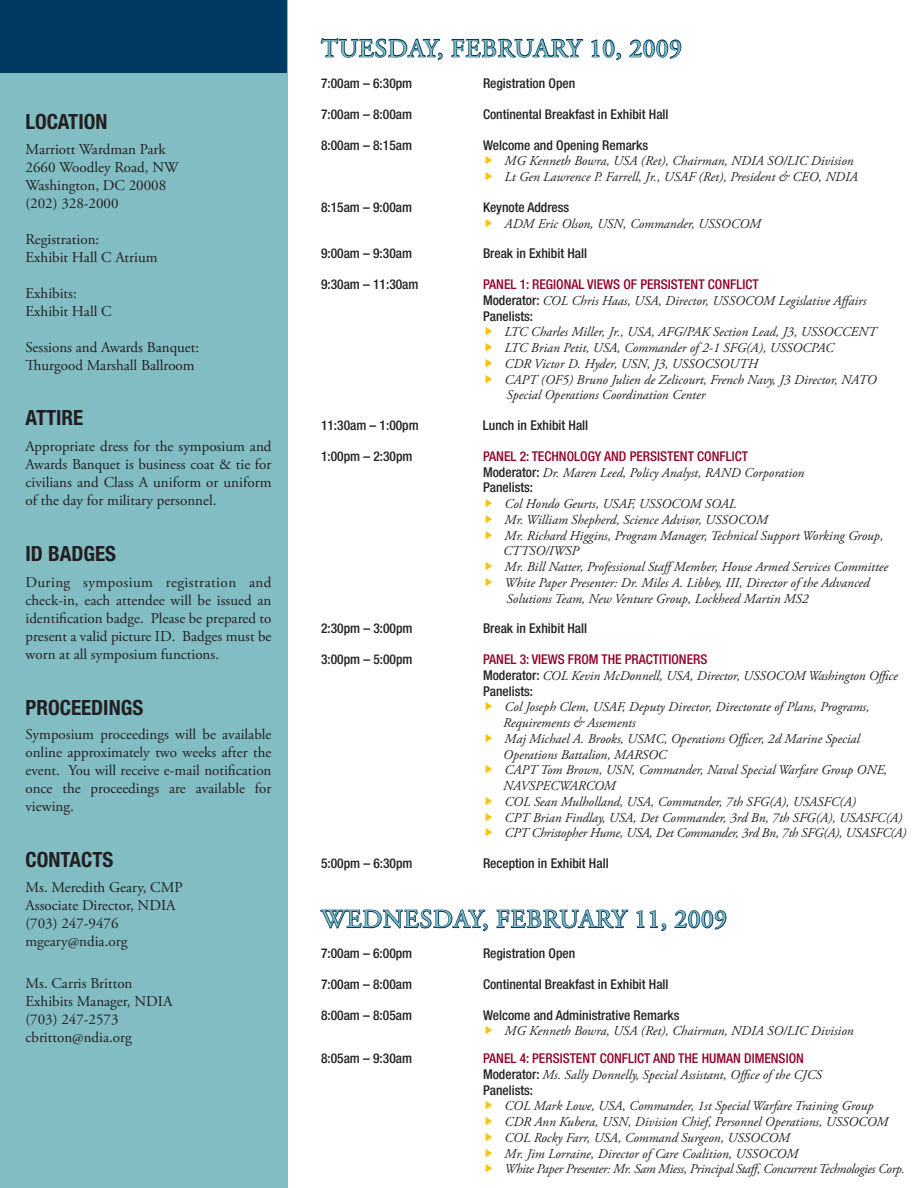
<style>
.page{position:relative;width:918px;height:1188px;background:#fff}
.page>*{position:absolute;margin:0;border:0;box-sizing:border-box;transform-origin:0 0}
.t1{font:25.5px "Adobe Garamond Pro";letter-spacing:.035em;color:#82bdc4}
.t2{font:700 condensed 21px "Helvetica Neue LT Std";color:#231f20}
.t3{font:15px/18px "Adobe Garamond Pro";color:#231f20}
.t4{font:italic 13.5px/15.8px "Adobe Garamond Pro";color:#231f20}
.t5{font:500 condensed 13.5px "Helvetica Neue LT Std";color:#231f20}
.t6{font:500 condensed 13.5px "Helvetica Neue LT Std";color:#930128}
.t7{font:italic 13.5px "Adobe Garamond Pro";letter-spacing:-.025em;color:#231f20}
.s1{font-family:"Helvetica Neue LT Std";font-weight:500;font-style:normal;font-stretch:condensed}
</style>
<div class="page">
<svg style="left:320px;top:38px;width:123px;height:23px"></svg>
<svg style="left:451px;top:38px;width:133px;height:20px"></svg>
<svg style="left:591px;top:39px;width:31px;height:22px"></svg>
<svg style="left:629px;top:39px;width:53px;height:20px"></svg>
<svg style="left:320px;top:909px;width:168px;height:23px"></svg>
<svg style="left:496px;top:909px;width:133px;height:20px"></svg>
<svg style="left:636px;top:910px;width:31px;height:22px"></svg>
<svg style="left:674px;top:910px;width:53px;height:20px"></svg>
<div style="left:0;top:0;width:288px;height:1188px;background:#82bdc4"></div>
<div style="left:0;top:0;width:286px;height:74px;background:#003961"></div>
<p class="t2" style="left:26px;top:109px;width:11px">LOCATION</p>
<p class="t3" style="left:26px;top:141px;width:142px;text-align:justify">Marriott Wardman Park 2660 Woodley Road, NW Washington, DC 20008 (202) 328-2000</p>
<p class="t3" style="left:26px;top:231px;width:134px">Registration:<br>Exhibit Hall C Atrium</p>
<p class="t3" style="left:26px;top:285px;width:88px">Exhibits:<br>Exhibit Hall C</p>
<p class="t3" style="left:26px;top:339px;width:175px">Sessions and Awards Banquet:<br>Thurgood Marshall Ballroom</p>
<p class="t2" style="left:26px;top:405px;width:11px">ATTIRE</p>
<p class="t3" style="left:26px;top:438px;width:248px;text-align:justify">Appropriate dress for the symposium and Awards Banquet is business coat &amp; tie for civilians and Class A uniform or uniform of the day for military personnel.</p>
<p class="t2" style="left:26px;top:541px;width:70px">ID BADGES</p>
<p class="t3" style="left:26px;top:574px;width:248px;text-align:justify">During symposium registration and check-in, each attendee will be issued an identification badge. Please be prepared to present a valid picture ID. Badges must be worn at all symposium functions.</p>
<p class="t2" style="left:26px;top:695px;width:12px">PROCEE</p>
<p class="t2" style="left:91px;top:695px;width:23px">DINGS</p>
<p class="t3" style="left:26px;top:726px;width:248px;text-align:justify">Symposium proceedings will be available online approximately two weeks after the event. You will receive e-mail notification once the proceedings are available for viewing.</p>
<p class="t2" style="left:26px;top:847px;width:12px">CONTACTS</p>
<p class="t3" style="left:26px;top:879px;width:159px">Ms. Meredith Geary, CMP<br>Associate Director, ND IA (703) 247-9476 mgeary@ndia.org</p>
<p class="t3" style="left:26px;top:975px;width:148px">Ms. Carris Britton<br>Exhibits Manager, ND IA (703) 247-2573 cbritton@ndia.org</p>
<p class="t1" style="left:321px;top:33px;width:362px">tuesday, february 10, 2009</p>
<p class="t5" style="left:321px;top:75px;width:93px">7:00am – 6:30pm</p>
<p class="t5" style="left:483px;top:75px;width:94px">Registration Open</p>
<p class="t5" style="left:321px;top:106px;width:93px">7:00am – 8:00am</p>
<p class="t5" style="left:483px;top:106px;width:187px">Continental Breakfast in Exhibit Hall</p>
<p class="t5" style="left:321px;top:137px;width:93px">8:00am – 8:15am</p>
<p class="t4" style="left:505px;top:138px;width:350px;text-indent:-22px"><span class="s1">Welcome and Opening Remarks<br></span>MG Kenneth Bowra, USA (Ret), Chairman, NDIA SO/LIC Division</p>
<p class="t4" style="left:505px;top:169px;width:355px">Lt Gen Lawrence P. Farrell, Jr., USAF (Ret), President &amp; CEO, NDIA</p>
<p class="t5" style="left:321px;top:199px;width:93px">8:15am – 9:00am</p>
<p class="t5" style="left:483px;top:199px;width:88px">Keynote Address</p>
<p class="t4" style="left:505px;top:216px;width:258px">ADM Eric Olson, USN, Commander, USSOCOM</p>
<p class="t5" style="left:321px;top:245px;width:93px">9:00am – 9:30am</p>
<p class="t5" style="left:483px;top:245px;width:106px">Break in Exhibit Hall</p>
<p class="t5" style="left:321px;top:276px;width:99px">9:30am – 11:30am</p>
<p class="t6" style="left:483px;top:276px;width:277px">Panel 1: Regional Views of Persistent Conflict</p>
<p class="t4" style="left:483px;top:293px;width:385px"><span class="s1">Moderator:</span> COL Chris Haas, USA, Director, USSOCOM Legislative Affairs</p>
<p class="t5" style="left:483px;top:308px;width:52px">Panelists:</p>
<p class="t4" style="left:505px;top:324px;width:374px">LTC Charles Miller, Jr., USA, AFG/PAK Section Lead, J3, USSOCCENT</p>
<p class="t4" style="left:505px;top:340px;width:331px">LTC Brian Petit, USA, Commander of 2-1 SFG(A), USSOCPAC</p>
<p class="t4" style="left:505px;top:356px;width:255px">CDR Victor D. Hyder, USN, J3, USSOCSOUTH</p>
<p class="t4" style="left:505px;top:372px;width:373px">CAPT (OF5) Bruno Julien de Zelicourt, French Navy, J3 Director, NATO<br>Special Operations Coordination Center</p>
<p class="t5" style="left:321px;top:417px;width:123px">11:30am – 1:00pm L</p>
<p class="t5" style="left:489px;top:417px;width:101px">unch in Exhibit Hall</p>
<p class="t5" style="left:321px;top:448px;width:93px">1:00pm – 2:30pm</p>
<p class="t6" style="left:483px;top:448px;width:57px">Panel 2: Tech</p>
<p class="t6" style="left:559px;top:448px;width:190px">nology and Persistent Conflict</p>
<p class="t4" style="left:483px;top:465px;width:323px"><span class="s1">Moderator:</span> Dr. Maren Leed, Policy Analyst, RAND Corporation</p>
<p class="t5" style="left:483px;top:479px;width:52px">Panelists:</p>
<p class="t4" style="left:505px;top:496px;width:233px">Col Hondo Geurts, USAF, USSOCOM SOAL</p>
<p class="t4" style="left:505px;top:512px;width:265px">Mr. William Shepherd, Science Advisor, USSOCOM</p>
<p class="t4" style="left:503px;top:528px;width:382px">Mr. Richard Higgins, Program Manager, Technical Support Working Group,<br>CTTSO/IWSP</p>
<p class="t4" style="left:505px;top:559px;width:385px">Mr. Bill Natter, Professional StaffMember, House Armed Services Committee</p>
<p class="t4" style="left:505px;top:575px;width:367px">White Paper Presenter: Dr. Miles A. Libbey, III, Director of the Advanced<br>Solutions Team, New Venture Group, Lockheed Martin MS2</p>
<p class="t5" style="left:321px;top:620px;width:93px">2:30pm – 3:00pm</p>
<p class="t5" style="left:483px;top:620px;width:106px">Break in Exhibit Hall</p>
<p class="t5" style="left:321px;top:651px;width:93px">3:00pm – 5:00pm</p>
<p class="t6" style="left:483px;top:651px;width:100px">Panel 3: Views from</p>
<p class="t6" style="left:601px;top:651px;width:108px">the Practitioners</p>
<p class="t4" style="left:483px;top:668px;width:416px"><span class="s1">Moderator:</span> COL Kevin McDonnell, USA, Director, USSOCOM Washington Office</p>
<p class="t5" style="left:483px;top:683px;width:52px">Panelists:</p>
<p class="t4" style="left:503px;top:699px;width:368px">Col Joseph Clem, USAF, Deputy Director, Directorate of Plans, Programs,<br>Requirements &amp; Assements</p>
<p class="t4" style="left:503px;top:731px;width:358px">Maj Michael A. Brooks, USMC, Operations Officer, 2d Marine Special<br>Operations Battalion, MARSOC</p>
<p class="t4" style="left:503px;top:762px;width:386px">CAPT Tom Brown, USN, Commander, Naval Special Warfare Group ONE,<br>NAVSPECWARCOM</p>
<p class="t4" style="left:505px;top:794px;width:404px">COL Sean Mulholland, USA, Commander, 7th SFG(A), USASFC(A)<br>CPT Brian Findlay, USA, Det Commander, 3rd Bn, 7th SFG(A), USASFC(A)<br>CPT Christopher Hume, USA, Det Commander, 3rd Bn, 7th SFG(A), USASFC(A)</p>
<p class="t5" style="left:321px;top:855px;width:93px">5:00pm – 6:30pm</p>
<p class="t5" style="left:483px;top:855px;width:127px">Reception in Exhibit Hall</p>
<p class="t1" style="left:321px;top:904px;width:407px">wednesday, february 11, 2009</p>
<p class="t5" style="left:321px;top:945px;width:93px">7:00am – 6:00pm</p>
<p class="t5" style="left:483px;top:945px;width:94px">Registration Open</p>
<p class="t5" style="left:321px;top:976px;width:93px">7:00am – 8:00am</p>
<p class="t5" style="left:483px;top:976px;width:187px">Continental Breakfast in Exhibit Hall</p>
<p class="t5" style="left:321px;top:1007px;width:93px">8:00am – 8:05am</p>
<p class="t5" style="left:483px;top:1007px;width:198px">Welcome and Administrative Remarks</p>
<p class="t4" style="left:505px;top:1023px;width:350px">MG Kenneth Bowra, USA (Ret), Chairman, NDIA SO/LIC Division</p>
<p class="t5" style="left:321px;top:1050px;width:93px">8:05am – 9:30am</p>
<p class="t6" style="left:483px;top:1050px;width:322px">Panel 4: Persistent Conflict and the Human Dimension</p>
<p class="t4" style="left:483px;top:1067px;width:340px"><span class="s1">Moderator:</span> Ms. Sally Donnelly, Special Assistant, Office of the CJCS</p>
<p class="t5" style="left:483px;top:1082px;width:52px">Panelists:</p>
<p class="t4" style="left:505px;top:1098px;width:370px">COL Mark Lowe, USA, Commander, 1st Special Warfare Training Group</p>
<p class="t4" style="left:505px;top:1114px;width:385px">CDR Ann Kubera, USN, Division Chief, Personnel Operations, USSOCOM</p>
<p class="t4" style="left:505px;top:1130px;width:287px">COL Rocky Farr, USA, Command Surgeon, USSOCOM</p>
<p class="t4" style="left:505px;top:1146px;width:295px">Mr. Jim Lorraine, Director of Care Coalition, USSOCOM</p>
<p class="t7" style="left:505px;top:1161px;width:402px">White Paper Presenter: Mr. Sam Miess, Principal Staff, Concurrent Technologies Corp.</p>
</div>
